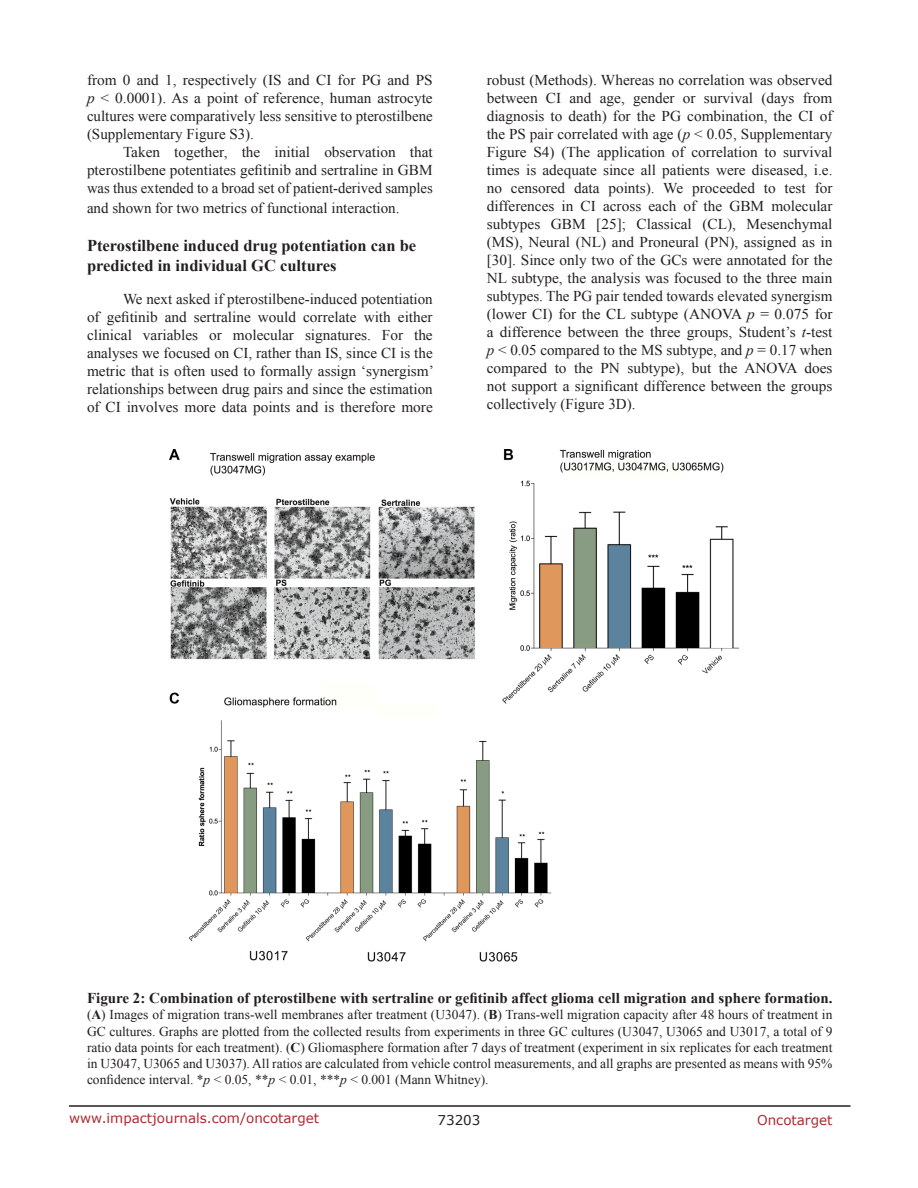
<style>
.page{position:relative;width:918px;height:1188px;background:#fff}
.page>*{position:absolute;margin:0;border:0;box-sizing:border-box;transform-origin:0 0}
.SubHeading_middle{font:700 16.5px/19.8px "Times New Roman";color:#231f20}
.BodyText{font:15px/18px "Times New Roman";color:#231f20;text-align:justify}
.FigureText{font:700 15px "Times New Roman";color:#231f20}
.FigureText-2{font:13.5px/16.2px "Times New Roman";color:#231f20;text-align:justify}
.t1{font:13.5px "Verdana";color:#ac2b31}
.t2{font:13.5px "Verdana";color:#231f20}
.s1{font-style:italic}
.s2{font-weight:700}
</style>
<div class="page">
<hr style="left:69px;top:1105px;width:781px;height:2px;background:#231f20">
<img style="left:170px;top:449px;width:568px;height:513px">
<p class="BodyText" style="left:87px;top:71px;width:347px">from 0 and 1, respectively (IS and CI for PG and PS <span class="s1">p</span> &lt; 0.0001). As a point of reference, human astrocyte cultures were comparatively less sensitive to pterostilbene (Supplementary Figure S3).</p>
<p class="BodyText" style="left:87px;top:143px;width:347px;text-indent:36px">Taken together, the initial observation that pterostilbene potentiates gefitinib and sertraline in GBM was thus extended to a broad set of patient-derived samples</p>
<p class="BodyText" style="left:87px;top:199px;width:314px">and shown for two metrics of functional interaction.</p>
<p class="SubHeading_middle" style="left:87px;top:235px;width:331px">Pterostilbene induced drug potentiation can be predicted in individual GC cultures</p>
<p class="BodyText" style="left:87px;top:290px;width:348px;text-indent:36px">We next asked if pterostilbene-induced potentiation of gefitinib and sertraline would correlate with either clinical variables or molecular signatures. For the analyses we focused on CI, rather than IS, since CI is the metric that is often used to formally assign ‘synergism’ relationships between drug pairs and since the estimation of CI involves more data points and is therefore more</p>
<p class="BodyText" style="left:487px;top:71px;width:347px">robust (Methods). Whereas no correlation was observed between CI and age, gender or survival (days from diagnosis to death) for the PG combination, the CI of the PS pair correlated with age (<span class="s1">p</span> &lt; 0.05, Supplementary Figure S4) (The application of correlation to survival times is adequate since all patients were diseased, i.e. no censored data points). We proceeded to test for differences in CI across each of the GBM molecular subtypes GBM [25]; Classical (CL), Mesenchymal (MS), Neural (NL) and Proneural (PN), assigned as in [30]. Since only two of the GCs were annotated for the NL subtype, the analysis was focused to the three main subtypes. The PG pair tended towards elevated synergism (lower CI) for the CL subtype (ANOVA <span class="s1">p</span> = 0.075 for a difference between the three groups, Student’s <span class="s1">t</span>-test <span class="s1">p</span> &lt; 0.05 compared to the MS subtype, and <span class="s1">p</span> = 0.17 when compared to the PN subtype), but the ANOVA does not support a significant difference between the groups collectively (Figure 3D).</p>
<p class="FigureText" style="left:87px;top:988px;width:747px">Figure 2: Combination of pterostilbene with sertraline or gefitinib affect glioma cell migration and sphere formation.</p>
<p class="FigureText-2" style="left:87px;top:1007px;width:747px">(<span class="s2">A</span>) Images of migration trans-well membranes after treatment (U3047). (<span class="s2">B</span>) Trans-well migration capacity after 48 hours of treatment in GC cultures. Graphs are plotted from the collected results from experiments in three GC cultures (U3047, U3065 and U3017, a total of 9 ratio data points for each treatment). (<span class="s2">C</span>) Gliomasphere formation after 7 days of treatment (experiment in six replicates for each treatment in U3047, U3065 and U3037). All ratios are calculated from vehicle control measurements, and all graphs are presented as means with 95% confidence interval. *<span class="s1">p</span> &lt; 0.05, **<span class="s1">p</span> &lt; 0.01, ***<span class="s1">p</span> &lt; 0.001 (Mann Whitney).</p>
<p class="t1" style="left:69px;top:1109px;width:252px">www.impactjournals.com/oncotarget</p>
<p class="t2" style="left:438px;top:1111px;width:44px">73203</p>
<p class="t1" style="left:757px;top:1111px;width:77px">Oncotarget</p>
</div>
